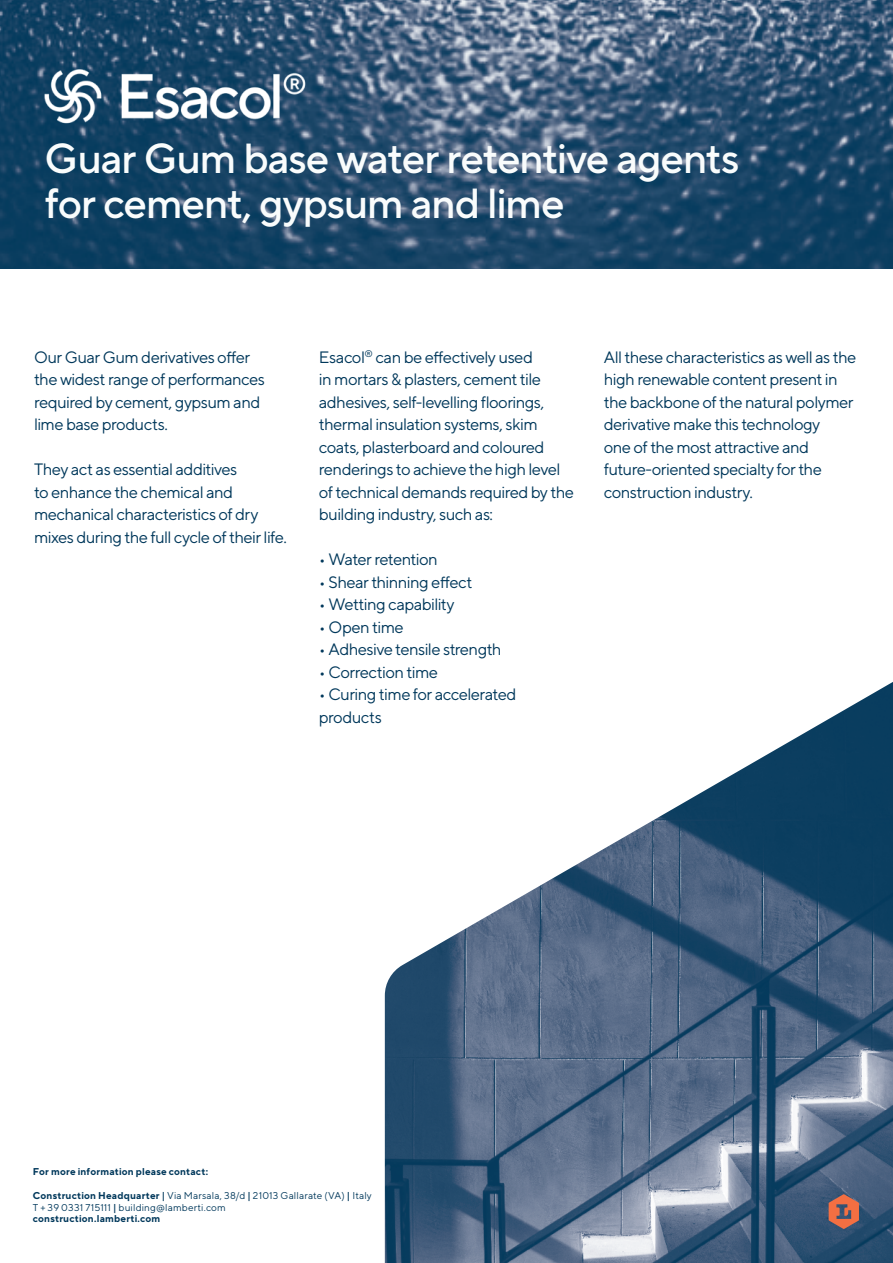
<style>
.page{position:relative;width:893px;height:1263px;background:#fff}
.page>*{position:absolute;margin:0;border:0;box-sizing:border-box;transform-origin:0 0}
.t1{font:500 42px/45px "TT Norms Pro";letter-spacing:-.025em;color:#f9fcfc}
.t2{font:16.5px/22.5px "TT Norms Pro";letter-spacing:-.03em;color:#01385b}
.t3{font:9.9px/12px "TT Norms Pro";letter-spacing:.02em;color:#01385b}
.t4{font:700 9.9px "TT Norms Pro";letter-spacing:.02em;color:#01385b}
.s1{font-weight:700}
.s2{font-weight:500}
</style>
<div class="page">
<img style="left:0;top:0;width:893px;height:269px">
<img style="left:27px;top:54px;width:301px;height:85px">
<img style="left:385px;top:682px;width:508px;height:581px">
<svg style="left:829px;top:1194px;width:30px;height:35px"></svg>
<h1 class="t1" style="left:45px;top:132px;width:696px">Guar Gum base water retentive agents for cement, gypsum and lime</h1>
<p class="t2" style="left:34px;top:344px;width:232px">Our Guar Gum derivatives offer the widest range of performances required by cement, gypsum and lime base products.</p>
<p class="t2" style="left:34px;top:457px;width:254px">They act as essential additives<br>to enhance the chemical and mechanical characteristics of dry mixes during the full cycle of their life.</p>
<p class="t2" style="left:319px;top:344px;width:257px">Esacol<sup>®</sup> can be effectively used<br>in mortars &amp; plasters, cement tile adhesives, self-levelling floorings, thermal insulation systems, skim coats, plasterboard and coloured renderings to achieve the high level of technical demands required by the building industry, such as:</p>
<p class="t2" style="left:319px;top:547px;width:120px">• Water retention</p>
<p class="t2" style="left:319px;top:569px;width:155px">• Shear thinning effect</p>
<p class="t2" style="left:319px;top:592px;width:137px">• Wetting capability</p>
<p class="t2" style="left:319px;top:614px;width:86px">• Open time</p>
<p class="t2" style="left:319px;top:637px;width:184px">• Adhesive tensile strength</p>
<p class="t2" style="left:319px;top:659px;width:121px">• Correction time</p>
<p class="t2" style="left:319px;top:682px;width:199px">• Curing time for accelerated products</p>
<p class="t2" style="left:604px;top:344px;width:254px">All these characteristics as well as the high renewable content present in the backbone of the natural polymer derivative make this technology<br>one of the most attractive and future-oriented specialty for the construction industry.</p>
<p class="t4" style="left:33px;top:1164px;width:177px">For more information please contact:</p>
<p class="t3" style="left:33px;top:1189px;width:340px"><span class="s1">Construction Headquarter</span> <span class="s2">|</span> Via Marsala, 38/d <span class="s2">|</span> 21013 Gallarate (VA) <span class="s2">|</span> Italy<br>T + 39 0331 715111 <span class="s2">|</span> building@lamberti.com</p>
<p class="t4" style="left:33px;top:1211px;width:129px">construction.lamberti.com</p>
</div>
